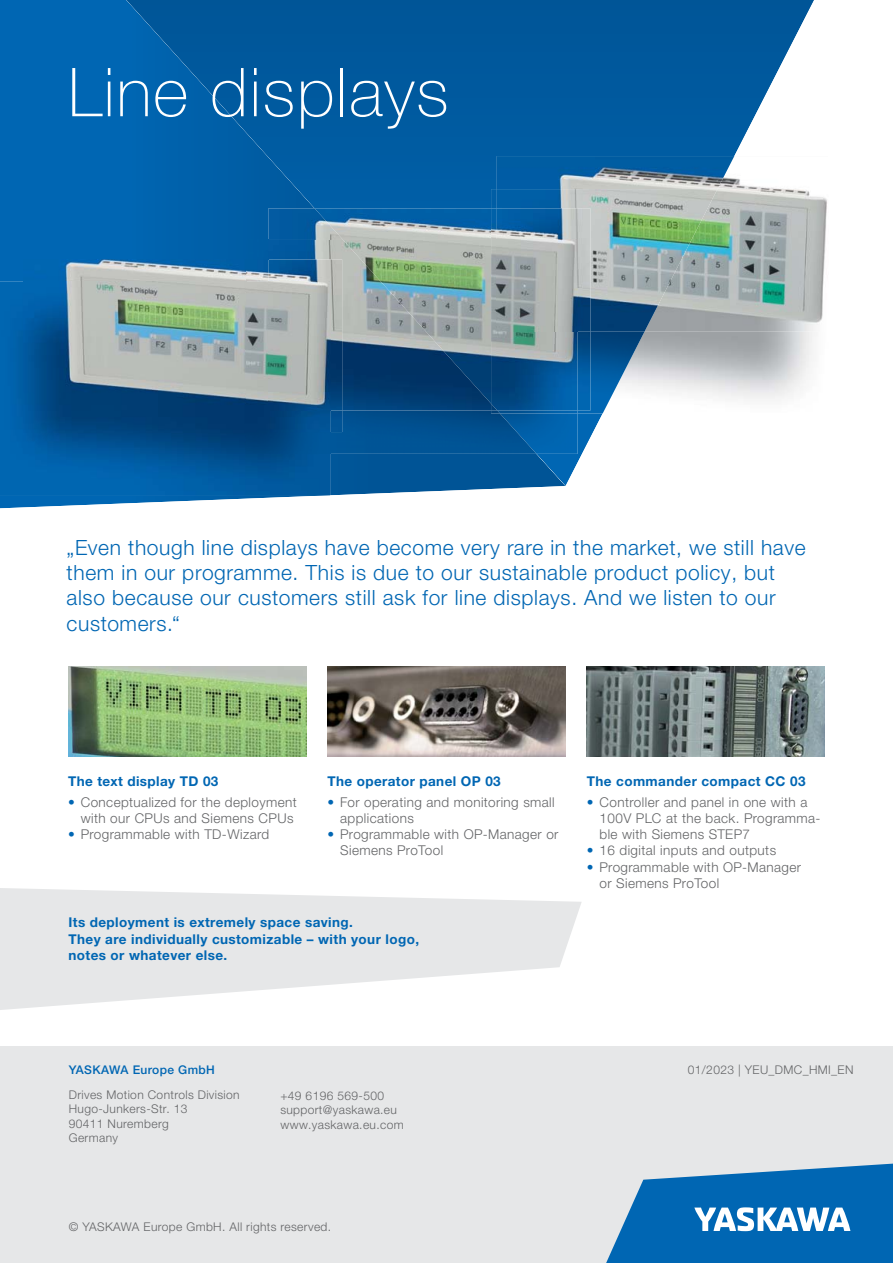
<style>
.page{position:relative;width:893px;height:1263px;background:#fff}
.page>*{position:absolute;margin:0;border:0;box-sizing:border-box;transform-origin:0 0}
.t1{font:100 67.5px "Helvetica Neue LTW1 G";letter-spacing:.025em;color:#fff}
.t2{font:300 21px/25.2px "Helvetica Neue LTW1 G";letter-spacing:.03em;color:#0066b3}
.t3{font:300 13.5px/16.2px "Helvetica Neue LTW1 G";letter-spacing:.03em;color:#636466}
.t4{font:700 13.5px/16.2px "Helvetica Neue LTW1 G";letter-spacing:.03em;color:#0066b3}
.t5{font:300 12px/14.4px "Helvetica Neue LTW1 G";letter-spacing:.03em;color:#636466}
.t6{font:500 12px "Helvetica Neue LTW1 G";letter-spacing:.03em;color:#0066b3}
.s1{color:#0066b3}
</style>
<div class="page">
<svg style="left:566px;top:0;width:248px;height:485px"></svg>
<svg style="left:0;top:0;width:566px;height:508px;background:#0b64a9"></svg>
<svg style="left:0;top:888px;width:582px;height:122px;fill:#e6e7e8"></svg>
<div style="left:0;top:1046px;width:893px;height:216px;background:#e6e7e8"></div>
<svg style="left:606px;top:1163px;width:287px;height:99px"></svg>
<img style="left:644px;top:332px;width:171px;height:81px">
<img style="left:491px;top:189px;width:153px;height:224px">
<img style="left:734px;top:156px;width:80px;height:33px">
<img style="left:497px;top:156px;width:237px;height:33px">
<img style="left:717px;top:189px;width:110px;height:143px">
<img style="left:497px;top:189px;width:220px;height:143px">
<img style="left:536px;top:413px;width:42px;height:41px">
<img style="left:330px;top:410px;width:206px;height:44px">
<img style="left:500px;top:410px;width:78px;height:3px">
<img style="left:246px;top:240px;width:22px;height:19px">
<img style="left:343px;top:208px;width:148px;height:32px">
<img style="left:268px;top:208px;width:75px;height:32px">
<img style="left:491px;top:208px;width:99px;height:202px">
<img style="left:497px;top:208px;width:93px;height:124px">
<img style="left:268px;top:240px;width:310px;height:170px">
<svg style="left:491px;top:404px;width:9px;height:9px"></svg>
<img style="left:497px;top:240px;width:81px;height:92px">
<img style="left:0;top:282px;width:330px;height:214px">
<img style="left:246px;top:432px;width:84px;height:22px">
<img style="left:23px;top:259px;width:319px;height:173px">
<img style="left:268px;top:259px;width:74px;height:151px">
<img style="left:268px;top:282px;width:62px;height:128px">
<img style="left:68px;top:666px;width:238px;height:90px">
<img style="left:327px;top:666px;width:239px;height:90px">
<img style="left:587px;top:666px;width:238px;height:90px">
<h1 class="t1" style="left:68px;top:53px;width:382px">Line displays</h1>
<h2 class="t2" style="left:67px;top:537px;width:741px">„Even though line displays have become very rare in the market, we still have them in our programme. This is due to our sustainable product policy, but also because our customers still ask for line displays. And we listen to our customers.“</h2>
<p class="t4" style="left:68px;top:775px;width:152px">The text display TD 03</p>
<p class="t3" style="left:68px;top:795px;width:230px;text-align:right"><span class="s1">•</span> Conceptualized for the deployment with our CPUs and Siemens CPUs</p>
<p class="t3" style="left:68px;top:828px;width:203px"><span class="s1">•</span> Programmable with TD-Wizard</p>
<p class="t4" style="left:327px;top:775px;width:175px">The operator panel OP 03</p>
<p class="t3" style="left:340px;top:795px;width:216px;text-indent:-13px"><span class="s1">•</span> For operating and monitoring small applications</p>
<p class="t3" style="left:340px;top:828px;width:220px;text-indent:-13px"><span class="s1">•</span> Programmable with OP-Manager or<br>Siemens ProTool</p>
<p class="t4" style="left:68px;top:916px;width:352px">Its deployment is extremely space saving.<br>They are individually customizable – with your logo, notes or whatever else.</p>
<p class="t4" style="left:587px;top:775px;width:220px">The commander compact CC 03</p>
<p class="t3" style="left:600px;top:795px;width:222px;text-indent:-13px"><span class="s1">•</span> Controller and panel in one with a<br>100V PLC at the back. Programma&shy;ble with Siemens STEP7</p>
<p class="t3" style="left:587px;top:844px;width:191px"><span class="s1">•</span> 16 digital inputs and outputs</p>
<p class="t3" style="left:600px;top:860px;width:203px;text-indent:-13px"><span class="s1">•</span> Programmable with OP-Manager or Siemens ProTool</p>
<p class="t6" style="left:69px;top:1063px;width:148px">YASKAWA Europe GmbH</p>
<p class="t5" style="left:69px;top:1089px;width:172px">Drives Motion Controls Division<br>Hugo-Junkers-Str. 13<br>90411 Nuremberg<br>Germany</p>
<p class="t5" style="left:280px;top:1089px;width:125px">+49 6196 569-500 support@yaskawa.eu www.yaskawa.eu.com</p>
<p class="t5" style="left:69px;top:1221px;width:264px">© YASKAWA Europe GmbH. All rights reserved.</p>
<p class="t5" style="left:688px;top:1064px;width:167px">01/2023 | YEU_DMC_HMI_EN</p>
</div>
